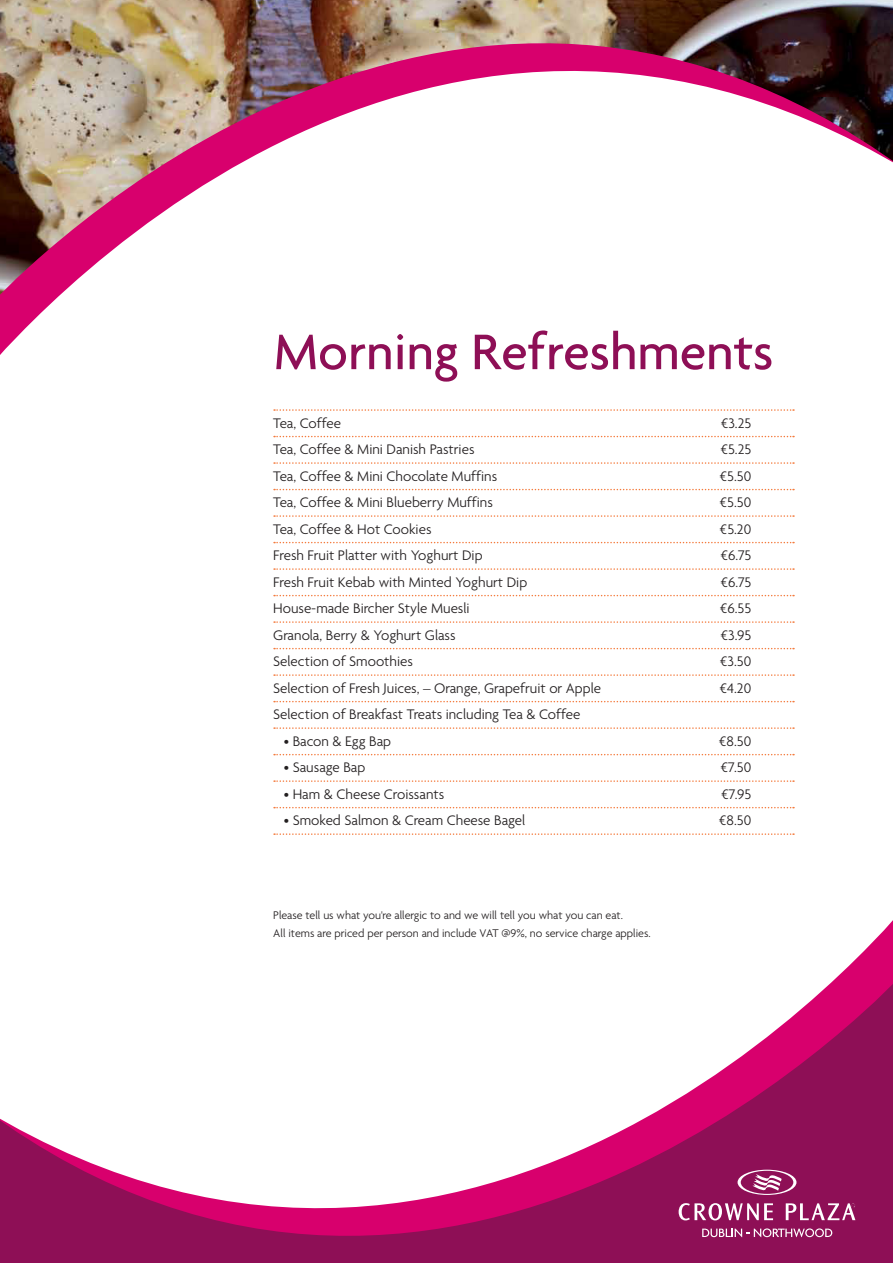
<style>
.page{position:relative;width:893px;height:1263px;background:#fff}
.page>*{position:absolute;margin:0;border:0;box-sizing:border-box;transform-origin:0 0}
.t1{font:500 54px "Agenda";color:#8e0f56}
.Line_above_Orange{font:300 15px "Agenda";color:#231f20}
.Body_Text{font:300 12px "Agenda";color:#231f20}
</style>
<div class="page">
<svg style="left:0;top:971px;width:893px;height:292px"></svg>
<img style="left:0;top:0;width:893px;height:308px">
<svg style="left:737px;top:1170px;width:59px;height:25px"></svg>
<svg style="left:702px;top:1228px;width:130px;height:9px"></svg>
<svg style="left:679px;top:1203px;width:94px;height:17px"></svg>
<svg style="left:786px;top:1203px;width:70px;height:17px"></svg>
<svg style="left:274px;top:409px;width:520px;height:2px"></svg>
<svg style="left:274px;top:436px;width:520px;height:1px"></svg>
<svg style="left:274px;top:462px;width:520px;height:2px"></svg>
<svg style="left:274px;top:489px;width:520px;height:1px"></svg>
<svg style="left:274px;top:515px;width:520px;height:2px"></svg>
<svg style="left:274px;top:542px;width:520px;height:1px"></svg>
<svg style="left:274px;top:568px;width:520px;height:2px"></svg>
<svg style="left:274px;top:595px;width:520px;height:1px"></svg>
<svg style="left:274px;top:621px;width:520px;height:2px"></svg>
<svg style="left:274px;top:648px;width:520px;height:1px"></svg>
<svg style="left:274px;top:674px;width:520px;height:2px"></svg>
<svg style="left:274px;top:701px;width:520px;height:1px"></svg>
<svg style="left:274px;top:727px;width:520px;height:2px"></svg>
<svg style="left:274px;top:754px;width:520px;height:1px"></svg>
<svg style="left:274px;top:780px;width:520px;height:2px"></svg>
<svg style="left:274px;top:807px;width:520px;height:1px"></svg>
<svg style="left:274px;top:833px;width:520px;height:2px"></svg>
<p class="t1" style="left:273px;top:319px;width:501px">Morning Refreshments</p>
<p class="Line_above_Orange" style="left:273px;top:415px;width:69px">Tea, Coffee</p>
<p class="Line_above_Orange" style="left:721px;top:415px;width:32px">€3.25</p>
<p class="Line_above_Orange" style="left:273px;top:441px;width:203px">Tea, Coffee &amp; Mini Danish Pastries</p>
<p class="Line_above_Orange" style="left:721px;top:441px;width:32px">€5.25</p>
<p class="Line_above_Orange" style="left:273px;top:468px;width:225px">Tea, Coffee &amp; Mini Chocolate Muffins</p>
<p class="Line_above_Orange" style="left:720px;top:468px;width:33px">€5.50</p>
<p class="Line_above_Orange" style="left:273px;top:494px;width:221px">Tea, Coffee &amp; Mini Blueberry Muffins</p>
<p class="Line_above_Orange" style="left:720px;top:494px;width:33px">€5.50</p>
<p class="Line_above_Orange" style="left:273px;top:521px;width:160px">Tea, Coffee &amp; Hot Cookies</p>
<p class="Line_above_Orange" style="left:720px;top:521px;width:33px">€5.20</p>
<p class="Line_above_Orange" style="left:273px;top:547px;width:211px">Fresh Fruit Platter with Yoghurt Dip</p>
<p class="Line_above_Orange" style="left:721px;top:547px;width:32px">€6.75</p>
<p class="Line_above_Orange" style="left:273px;top:574px;width:255px">Fresh Fruit Kebab with Minted Yoghurt Dip</p>
<p class="Line_above_Orange" style="left:721px;top:574px;width:32px">€6.75</p>
<p class="Line_above_Orange" style="left:273px;top:600px;width:198px">House-made Bircher Style Muesli</p>
<p class="Line_above_Orange" style="left:720px;top:600px;width:33px">€6.55</p>
<p class="Line_above_Orange" style="left:273px;top:627px;width:184px">Granola, Berry &amp; Yoghurt Glass</p>
<p class="Line_above_Orange" style="left:721px;top:627px;width:32px">€3.95</p>
<p class="Line_above_Orange" style="left:273px;top:653px;width:141px">Selection of Smoothies</p>
<p class="Line_above_Orange" style="left:720px;top:653px;width:33px">€3.50</p>
<p class="Line_above_Orange" style="left:273px;top:680px;width:329px">Selection of Fresh Juices, – Orange, Grapefruit or Apple</p>
<p class="Line_above_Orange" style="left:720px;top:680px;width:33px">€4.20</p>
<p class="Line_above_Orange" style="left:273px;top:706px;width:309px">Selection of Breakfast Treats including Tea &amp; Coffee</p>
<p class="Line_above_Orange" style="left:284px;top:733px;width:109px">• Bacon &amp; Egg Bap</p>
<p class="Line_above_Orange" style="left:719px;top:733px;width:34px">€8.50</p>
<p class="Line_above_Orange" style="left:284px;top:759px;width:83px">• Sausage Bap</p>
<p class="Line_above_Orange" style="left:721px;top:759px;width:32px">€7.50</p>
<p class="Line_above_Orange" style="left:284px;top:786px;width:162px">• Ham &amp; Cheese Croissants</p>
<p class="Line_above_Orange" style="left:721px;top:786px;width:31px">€7.95</p>
<p class="Line_above_Orange" style="left:284px;top:812px;width:243px">• Smoked Salmon &amp; Cream Cheese Bagel</p>
<p class="Line_above_Orange" style="left:719px;top:812px;width:34px">€8.50</p>
<p class="Body_Text" style="left:273px;top:908px;width:351px">Please tell us what you're allergic to and we will tell you what you can eat.</p>
<p class="Body_Text" style="left:273px;top:926px;width:379px">All items are priced per person and include VAT @9%, no service charge applies.</p>
</div>
